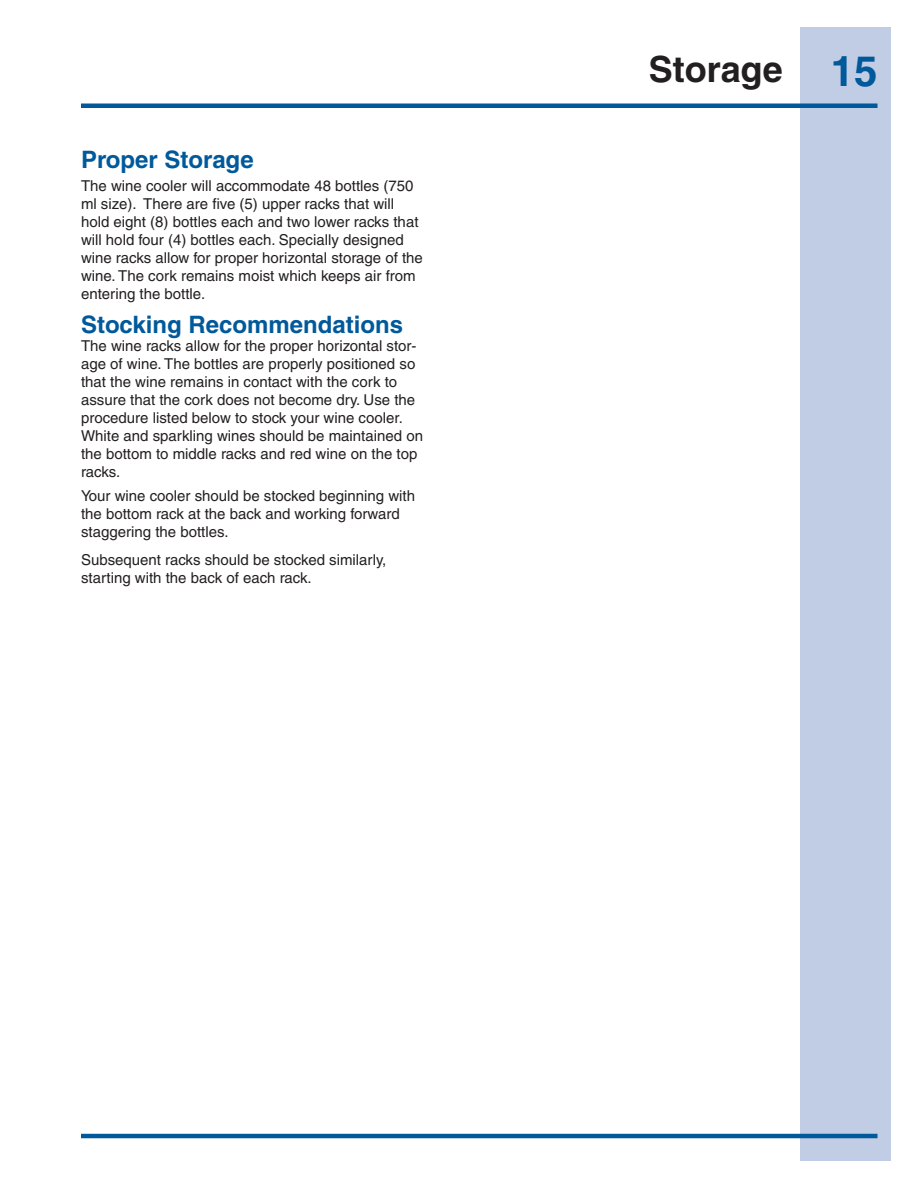
<style>
.page{position:relative;width:918px;height:1188px;background:#fff}
.page>*{position:absolute;margin:0;border:0;box-sizing:border-box;transform-origin:0 0}
.t1{font:700 36px "Helvetica";color:#231f20}
.t2{font:700 24px "Helvetica";color:#00599b}
.t3{font:15px/18px "Helvetica";color:#231f20}
.s1{font-size:42px;color:#00599b}
</style>
<div class="page">
<div style="left:801px;top:27px;width:90px;height:1134px;background:#c1cde5"></div>
<hr style="left:81px;top:104px;width:797px;height:4px;background:#00599b">
<hr style="left:81px;top:1134px;width:797px;height:4px;background:#00599b">
<h2 class="t2" style="left:81px;top:144px;width:174px">Proper Storage</h2>
<p class="t3" style="left:81px;top:177px;width:343px">The wine cooler will accommodate 48 bottles (750 ml size). There are five (5) upper racks that will hold eight (8) bottles each and two lower racks that will hold four (4) bottles each. Specially designed wine racks allow for proper horizontal storage of the wine. The cork remains moist which keeps air from entering the bottle.</p>
<h2 class="t2" style="left:81px;top:310px;width:324px">Stocking Recommendations</h2>
<p class="t3" style="left:81px;top:337px;width:344px">The wine racks allow for the proper horizontal stor&shy;age of wine. The bottles are properly positioned so that the wine remains in contact with the cork to assure that the cork does not become dry. Use the procedure listed below to stock your wine cooler.<br>White and sparkling wines should be maintained on the bottom to middle racks and red wine on the top racks.</p>
<p class="t3" style="left:81px;top:486px;width:336px">Your wine cooler should be stocked beginning with the bottom rack at the back and working forward staggering the bottles.</p>
<p class="t3" style="left:81px;top:551px;width:307px">Subsequent racks should be stocked similarly, starting with the back of each rack.</p>
<h1 class="t1" style="left:649px;top:47px;width:230px">Storage <span class="s1">15</span></h1>
</div>
